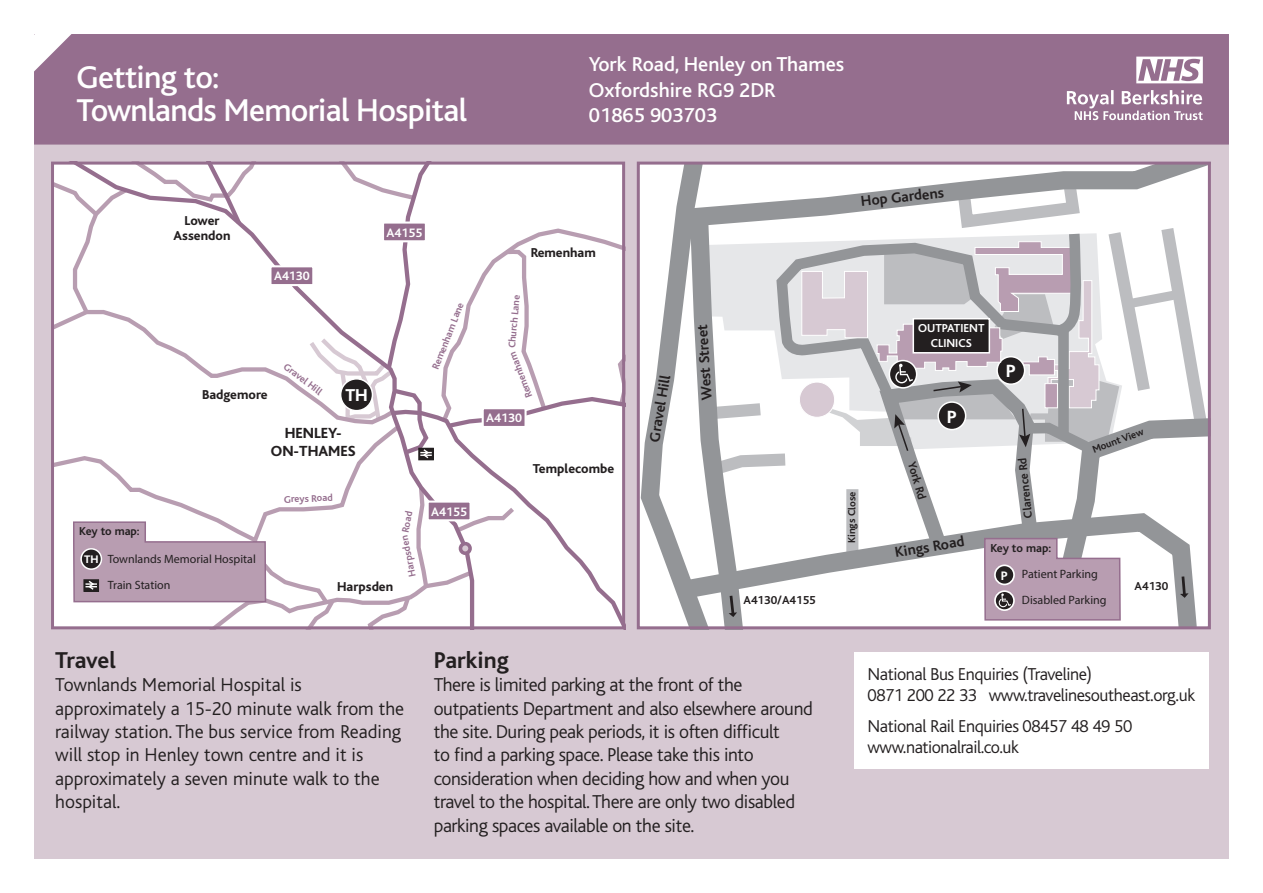
<style>
.page{position:relative;width:1263px;height:893px;background:#fff}
.page>*{position:absolute;margin:0;border:0;box-sizing:border-box;transform-origin:0 0}
.t1{font:500 33px/33px "Bliss";letter-spacing:-.02em;color:#fff}
.t2{font:700 24px "Bliss";color:#231f20}
.t3{font:500 21px/25.2px "Bliss";color:#fff}
.t4{font:300 19.5px/23.4px "Bliss";letter-spacing:-.02em;color:#231f20}
.t5{font:300 19.5px/23.4px "Bliss";color:#231f20}
.t6{font:300 18px/21.6px "Bliss";letter-spacing:-.025em;color:#231f20}
.t7{font:800 18px "Bliss";color:#fff}
.t8{font:700 17.55px "Frutiger";color:#fff}
.t9{font:800 15.3px/18.5px "Bliss";color:#231f20;text-align:center}
.t10{font:700 15.15px "Bliss";color:#231f20}
.t11{font:800 13.5px/15px "Bliss";color:#231f20;text-align:center}
.t12{font:700 12.75px "Bliss";color:#fff}
.t13{font:700 12.15px "Bliss";color:#231f20}
.t14{font:12.15px/25.8px "Myriad Pro";color:#231f20}
.t15{font:700 12.15px/14.5px "Bliss";color:#fff;text-align:center}
.t16{font:12px/25.8px "Myriad Pro";color:#231f20}
.t17{font:700 12px "Bliss";color:#231f20}
.t18{font:700 10.5px "Bliss";letter-spacing:-.005em;color:#231f20}
.t19{font:700 10.2px "Bliss";color:#956e8e}
.s1{font-family:"Bliss";font-weight:800;font-size:11.55px;color:#fff}
.s2{font-family:"Frutiger";font-weight:700;color:#fff}
</style>
<div class="page">
<div style="left:34px;top:89px;width:1195px;height:770px;background:#d7c9d3"></div>
<div style="left:34px;top:34px;width:1195px;height:111px;background:#956e8e"></div>
<svg style="left:55px;top:166px;width:566px;height:459px;background:#f3f0f2"></svg>
<div style="left:51px;top:162px;width:574px;height:467px;border:3px solid #956e8e"></div>
<svg style="left:641px;top:166px;width:566px;height:459px;background:#d9d7da"></svg>
<div style="left:637px;top:162px;width:574px;height:467px;border:3px solid #956e8e"></div>
<div style="left:855px;top:652px;width:354px;height:117px;background:#fff"></div>
<svg style="left:1067px;top:90px;width:136px;height:30px;background:#b398ae"></svg>
<svg style="left:1136px;top:57px;width:67px;height:26px"></svg>
<h1 class="t1" style="left:77px;top:62px;width:392px">Getting to:<br>Townlands Memorial Hospital</h1>
<p class="t11" style="left:174px;top:214px;width:58px">Lower<br>Assendon</p>
<p class="t12" style="left:274px;top:270px;width:37px">A4130</p>
<p class="t12" style="left:387px;top:226px;width:37px">A4155</p>
<p class="t3" style="left:589px;top:52px;width:257px">York Road, Henley on Thames<br>Oxfordshire RG9 2DR<br>01865 903703</p>
<p class="t11" style="left:531px;top:245px;width:67px">Remenham</p>
<p class="t10" style="left:860px;top:194px;width:85px;rotate:-7deg">Hop Gardens</p>
<p class="t11" style="left:202px;top:387px;width:67px">Badgemore</p>
<p class="t19" style="left:288px;top:361px;width:47px;rotate:38deg">Gravel Hill</p>
<p class="t7" style="left:345px;top:386px;width:24px">TH</p>
<p class="t9" style="left:271px;top:424px;width:86px">HENLEY-<br>ON-THAMES</p>
<p class="t17" style="left:79px;top:525px;width:62px">Key to map:</p>
<p class="t16" style="left:108px;top:546px;width:150px;text-indent:-24px"><span class="s1">TH</span> Townlands Memorial Hospital<br>Train Station</p>
<p class="t19" style="left:284px;top:494px;width:50px;rotate:-2deg">Greys Road</p>
<p class="t11" style="left:337px;top:579px;width:58px">Harpsden</p>
<p class="t19" style="left:400px;top:531px;width:23px;rotate:-79deg">Road</p>
<p class="t19" style="left:407px;top:577px;width:43px;rotate:-102deg">Harpsden</p>
<p class="t19" style="left:430px;top:367px;width:73px;rotate:-69deg">Remenham Lane</p>
<p class="t19" style="left:506px;top:348px;width:55px;rotate:-85deg">Church Lane</p>
<p class="t19" style="left:524px;top:399px;width:50px;rotate:-111deg">Remenham</p>
<p class="t12" style="left:431px;top:505px;width:37px">A4155</p>
<p class="t12" style="left:486px;top:411px;width:37px">A4130</p>
<p class="t11" style="left:533px;top:461px;width:83px">Templecombe</p>
<p class="t10" style="left:646px;top:440px;width:69px;rotate:-80deg">Gravel Hill</p>
<p class="t10" style="left:699px;top:401px;width:78px;rotate:-93deg">West Street</p>
<p class="t13" style="left:743px;top:593px;width:74px">A4130/A4155</p>
<p class="t18" style="left:846px;top:543px;width:53px;rotate:-90deg">Kings Close</p>
<p class="t15" style="left:918px;top:321px;width:68px">OUTPATIENT<br>CLINICS</p>
<p class="t13" style="left:918px;top:460px;width:39px;rotate:73deg">York Rd</p>
<p class="t8" style="left:947px;top:406px;width:11px">P</p>
<p class="t8" style="left:1006px;top:361px;width:11px">P</p>
<p class="t13" style="left:1022px;top:519px;width:62px;rotate:-96deg">Clarence Rd</p>
<p class="t10" style="left:894px;top:544px;width:71px;rotate:-9deg">Kings Road</p>
<p class="t13" style="left:990px;top:541px;width:62px">Key to map:</p>
<p class="t18" style="left:1091px;top:444px;width:55px;rotate:-20deg">Mount View</p>
<p class="t14" style="left:1022px;top:561px;width:86px;text-indent:-21px"><span class="s2">P</span> Patient Parking<br>Disabled Parking</p>
<p class="t13" style="left:1134px;top:580px;width:35px">A4130</p>
<p class="t2" style="left:55px;top:647px;width:62px">Travel</p>
<p class="t5" style="left:55px;top:673px;width:350px">Townlands Memorial Hospital is approximately a 15-20 minute walk from the railway station. The bus service from Reading will stop in Henley town centre and it is approximately a seven minute walk to the hospital.</p>
<p class="t2" style="left:434px;top:647px;width:77px">Parking</p>
<p class="t4" style="left:434px;top:673px;width:381px">There is limited parking at the front of the outpatients Department and also elsewhere around the site. During peak periods, it is often difficult<br>to find a parking space. Please take this into consideration when deciding how and when you travel to the hospital. There are only two disabled parking spaces available on the site.</p>
<p class="t6" style="left:867px;top:663px;width:329px">National Bus Enquiries (Traveline)<br>0871 200 22 33 www.travelinesoutheast.org.uk</p>
<p class="t6" style="left:867px;top:715px;width:266px">National Rail Enquiries 08457 48 49 50 www.nationalrail.co.uk</p>
</div>
